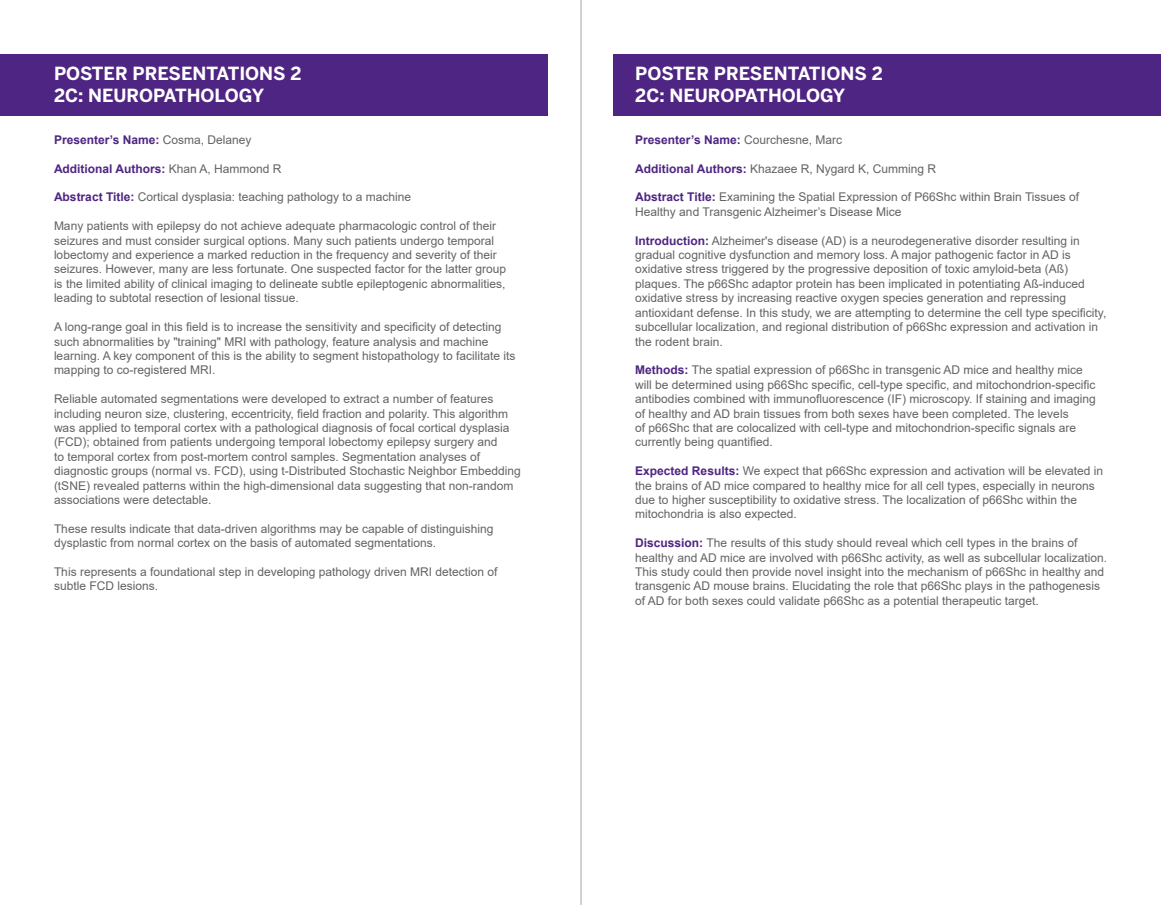
<style>
.page{position:relative;width:1161px;height:905px;background:#fff}
.page>*{position:absolute;margin:0;border:0;box-sizing:border-box;transform-origin:0 0}
.t1{font:700 18px/21.6px "Benton Sans";color:#fff}
.Format{font:12px/14.4px "Arial";color:#636265}
.Format-2{font:700 12px "Arial";color:#4e2582}
.s1{font-weight:400;color:#636265}
.s2{font-weight:700;color:#4e2582}
</style>
<div class="page">
<hr style="left:581px;top:0;width:1px;height:904px;background:#d1d2d4">
<div style="left:613px;top:54px;width:548px;height:61px;background:#4e2582"></div>
<div style="left:0;top:54px;width:548px;height:61px;background:#4e2582"></div>
<h1 class="t1" style="left:54px;top:63px;width:249px">POSTER PRESENTATIONS 2<br>2C: NEUROPATHOLOGY</h1>
<h1 class="t1" style="left:635px;top:63px;width:249px">POSTER PRESENTATIONS 2<br>2C: NEUROPATHOLOGY</h1>
<p class="Format-2" style="left:54px;top:131px;width:199px">Presenter’s Name: <span class="s1">Cosma, Delaney</span></p>
<p class="Format-2" style="left:54px;top:160px;width:229px">Additional Authors: <span class="s1">Khan A, Hammond R</span></p>
<p class="Format" style="left:54px;top:190px;width:359px"><span class="s2">Abstract Title:</span> Cortical dysplasia: teaching pathology to a machine</p>
<p class="Format" style="left:54px;top:219px;width:454px">Many patients with epilepsy do not achieve adequate pharmacologic control of their seizures and must consider surgical options. Many such patients undergo temporal lobectomy and experience a marked reduction in the frequency and severity of their seizures. However, many are less fortunate. One suspected factor for the latter group is the limited ability of clinical imaging to delineate subtle epileptogenic abnormalities, leading to subtotal resection of lesional tissue.</p>
<p class="Format" style="left:54px;top:319px;width:463px">A long-range goal in this field is to increase the sensitivity and specificity of detecting such abnormalities by "training" MRI with pathology, feature analysis and machine learning. A key component of this is the ability to segment histopathology to facilitate its mapping to co-registered MRI.</p>
<p class="Format" style="left:54px;top:391px;width:468px">Reliable automated segmentations were developed to extract a number of features including neuron size, clustering, eccentricity, field fraction and polarity. This algorithm was applied to temporal cortex with a pathological diagnosis of focal cortical dysplasia (FCD); obtained from patients undergoing temporal lobectomy epilepsy surgery and<br>to temporal cortex from post-mortem control samples. Segmentation analyses of diagnostic groups (normal vs. FCD), using t-Distributed Stochastic Neighbor Embedding (tSNE) revealed patterns within the high-dimensional data suggesting that non-random associations were detectable.</p>
<p class="Format" style="left:54px;top:521px;width:441px">These results indicate that data-driven algorithms may be capable of distinguishing dysplastic from normal cortex on the basis of automated segmentations.</p>
<p class="Format" style="left:54px;top:564px;width:445px">This represents a foundational step in developing pathology driven MRI detection of subtle FCD lesions.</p>
<p class="Format-2" style="left:635px;top:131px;width:208px">Presenter’s Name: <span class="s1">Courchesne, Marc</span></p>
<p class="Format" style="left:635px;top:161px;width:302px"><span class="s2">Additional Authors:</span> Khazaee R, Nygard K, Cumming R</p>
<p class="Format" style="left:635px;top:190px;width:445px"><span class="s2">Abstract Title:</span> Examining the Spatial Expression of P66Shc within Brain Tissues of<br>Healthy and Transgenic Alzheimer’s Disease Mice</p>
<p class="Format" style="left:635px;top:233px;width:473px"><span class="s2">Introduction:</span> Alzheimer's disease (AD) is a neurodegenerative disorder resulting in gradual cognitive dysfunction and memory loss. A major pathogenic factor in AD is oxidative stress triggered by the progressive deposition of toxic amyloid-beta (Aß) plaques. The p66Shc adaptor protein has been implicated in potentiating Aß-induced oxidative stress by increasing reactive oxygen species generation and repressing antioxidant defense. In this study, we are attempting to determine the cell type specificity, subcellular localization, and regional distribution of p66Shc expression and activation in the rodent brain.</p>
<p class="Format" style="left:635px;top:363px;width:462px"><span class="s2">Methods:</span> The spatial expression of p66Shc in transgenic AD mice and healthy mice will be determined using p66Shc specific, cell-type specific, and mitochondrion-specific antibodies combined with immunofluorescence (IF) microscopy. If staining and imaging of healthy and AD brain tissues from both sexes have been completed. The levels<br>of p66Shc that are colocalized with cell-type and mitochondrion-specific signals are currently being quantified.</p>
<p class="Format" style="left:635px;top:463px;width:469px"><span class="s2">Expected Results:</span> We expect that p66Shc expression and activation will be elevated in the brains of AD mice compared to healthy mice for all cell types, especially in neurons due to higher susceptibility to oxidative stress. The localization of p66Shc within the mitochondria is also expected.</p>
<p class="Format" style="left:635px;top:535px;width:473px"><span class="s2">Discussion:</span> The results of this study should reveal which cell types in the brains of healthy and AD mice are involved with p66Shc activity, as well as subcellular localization.<br>This study could then provide novel insight into the mechanism of p66Shc in healthy and transgenic AD mouse brains. Elucidating the role that p66Shc plays in the pathogenesis of AD for both sexes could validate p66Shc as a potential therapeutic target.</p>
</div>
